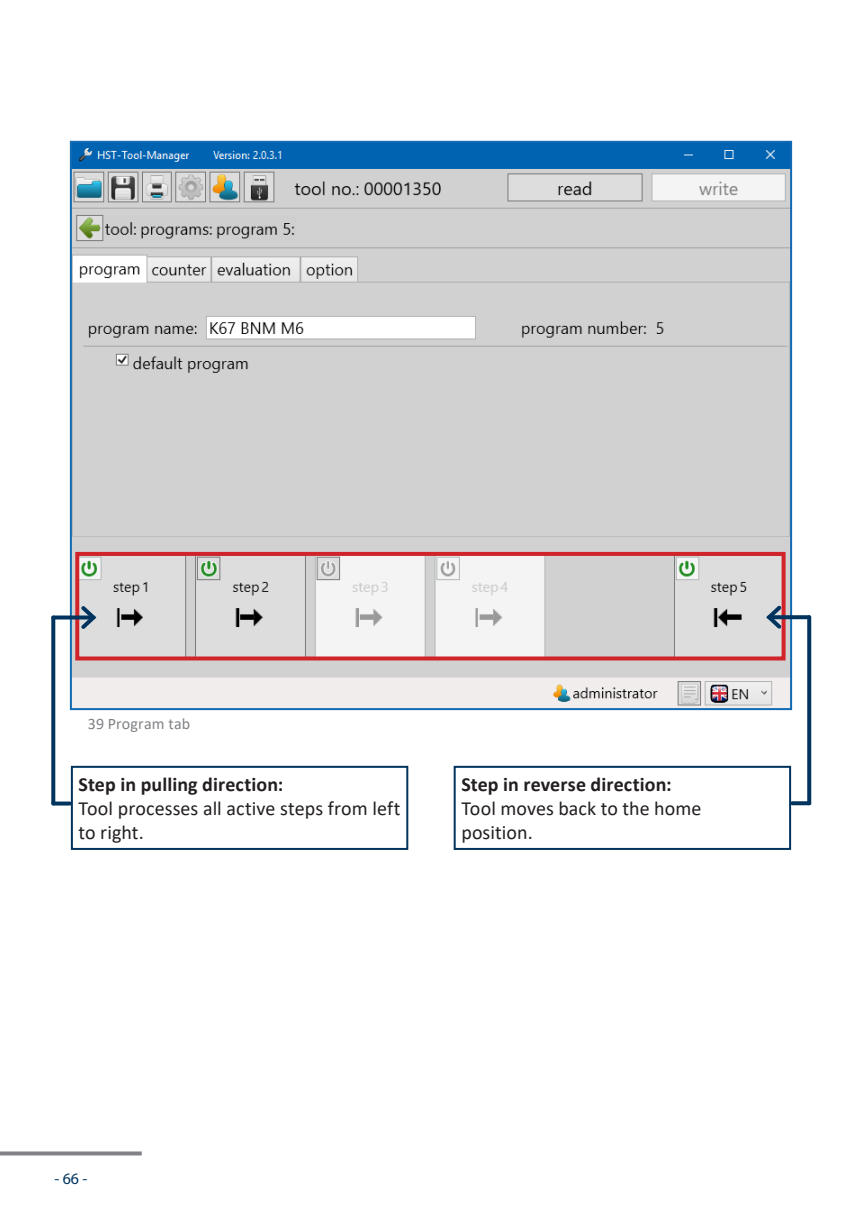
<style>
.page{position:relative;width:862px;height:1214px;background:#fff}
.page>*{position:absolute;margin:0;border:0;box-sizing:border-box;transform-origin:0 0}
.t1{font:20px/24px "Calibri";letter-spacing:.005em;color:#231f20}
.t2{font:700 20px "Calibri";letter-spacing:.005em;color:#231f20}
.t3{font:16px "Calibri";letter-spacing:.01em;color:#808285}
.t4{font:16px "Myriad Pro";color:#00345e}
</style>
<div class="page">
<svg style="left:0;top:1151px;width:142px;height:4px"></svg>
<img style="left:73px;top:144px;width:716px;height:563px">
<div style="left:75px;top:552px;width:710px;height:108px;border:4px solid #d1232a"></div>
<div style="left:71px;top:765px;width:337px;height:84px;border:2px solid #00345e"></div>
<div style="left:454px;top:765px;width:337px;height:84px;border:2px solid #00345e"></div>
<svg style="left:51px;top:617px;width:4px;height:186px"></svg>
<svg style="left:807px;top:617px;width:4px;height:186px"></svg>
<svg style="left:53px;top:615px;width:25px;height:4px"></svg>
<svg style="left:78px;top:602px;width:21px;height:30px"></svg>
<svg style="left:785px;top:615px;width:24px;height:4px"></svg>
<svg style="left:763px;top:602px;width:22px;height:30px"></svg>
<svg style="left:53px;top:801px;width:17px;height:4px"></svg>
<svg style="left:792px;top:801px;width:17px;height:4px"></svg>
<p class="t3" style="left:88px;top:712px;width:104px">39 Program tab</p>
<p class="t2" style="left:79px;top:770px;width:206px">Step in pulling direction:</p>
<p class="t1" style="left:79px;top:796px;width:323px">Tool processes all active steps from left to right.</p>
<p class="t2" style="left:461px;top:770px;width:212px">Step in reverse direction:</p>
<p class="t1" style="left:461px;top:796px;width:242px">Tool moves back to the home position.</p>
<p class="t4" style="left:54px;top:1168px;width:35px">- 66 -</p>
</div>
